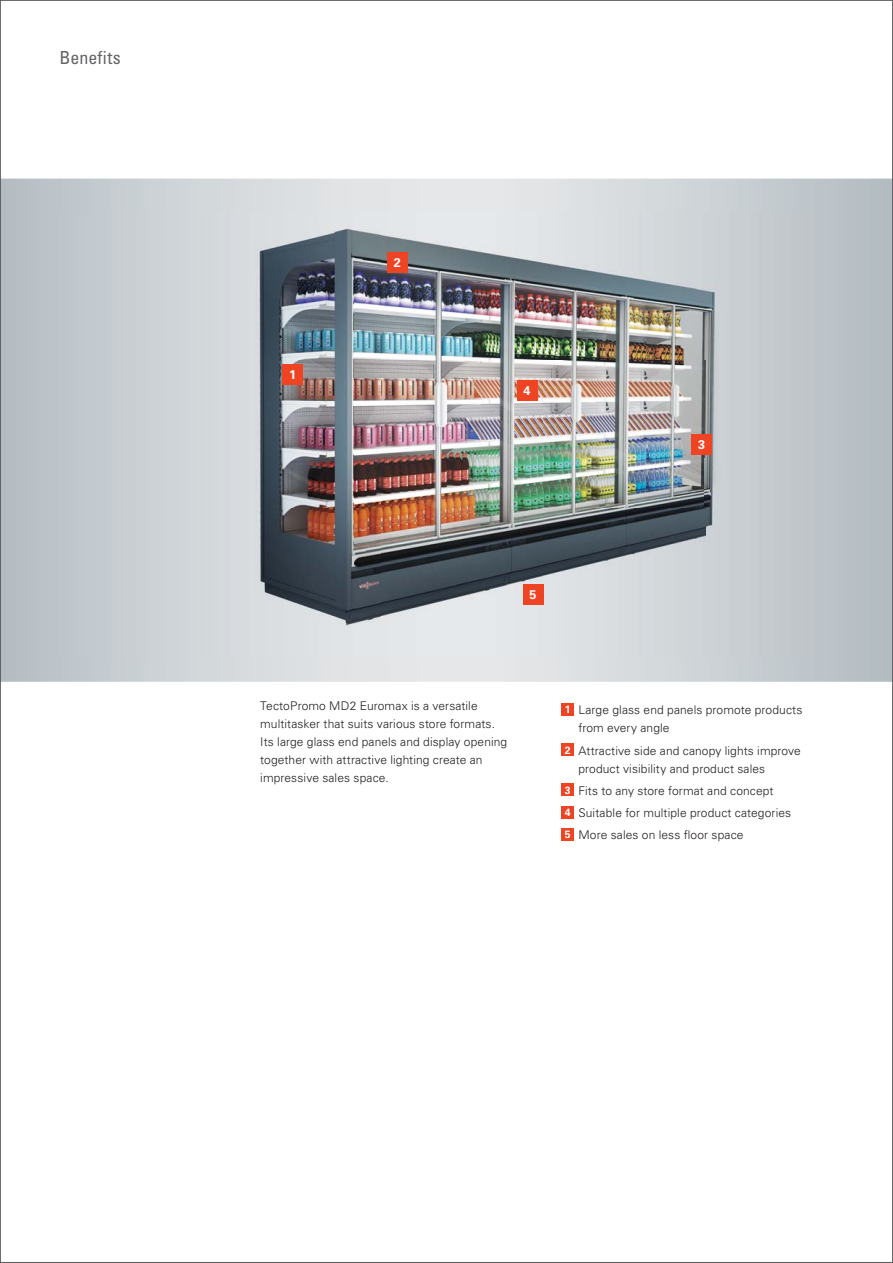
<style>
.page{position:relative;width:893px;height:1263px;background:#fff}
.page>*{position:absolute;margin:0;border:0;box-sizing:border-box;transform-origin:0 0}
.t1{font:condensed 18px "Univers LT Std";letter-spacing:.01em;color:#636466}
.t2{font:700 12.6px "Univers LT Std";color:#fff}
.t3{font:300 12px/18px "Univers LT Std";letter-spacing:.01em;color:#231f20}
.s1{font-family:"Univers LTCYR 65";font-weight:700;font-size:10.5px;color:#fff}
</style>
<div class="page">
<svg style="left:2px;top:179px;width:889px;height:503px;background:#c4cace"></svg>
<img style="left:60px;top:213px;width:752px;height:443px">
<div style="left:282px;top:365px;width:21px;height:20px;background:#ef4423"></div>
<div style="left:387px;top:252px;width:20px;height:20px;background:#ef4423"></div>
<div style="left:691px;top:434px;width:21px;height:21px;background:#ef4423"></div>
<div style="left:523px;top:585px;width:20px;height:20px;background:#ef4423"></div>
<div style="left:561px;top:703px;width:13px;height:13px;background:#ef4423"></div>
<div style="left:561px;top:743px;width:13px;height:13px;background:#ef4423"></div>
<div style="left:561px;top:784px;width:13px;height:12px;background:#ef4423"></div>
<div style="left:561px;top:806px;width:13px;height:13px;background:#ef4423"></div>
<div style="left:561px;top:828px;width:13px;height:13px;background:#ef4423"></div>
<div style="left:517px;top:380px;width:20px;height:21px;background:#ef4423"></div>
<svg style="left:892px;top:0;width:1px;height:1263px"></svg>
<h1 class="t1" style="left:60px;top:49px;width:63px">Benefits</h1>
<p class="t2" style="left:289px;top:369px;width:9px">1</p>
<p class="t2" style="left:394px;top:256px;width:9px">2</p>
<p class="t2" style="left:524px;top:385px;width:9px">4</p>
<p class="t2" style="left:698px;top:439px;width:9px">3</p>
<p class="t2" style="left:529px;top:589px;width:9px">5</p>
<p class="t3" style="left:260px;top:698px;width:249px">TectoPromo MD2 Euromax is a versatile multitasker that suits various store formats.<br>Its large glass end panels and display opening together with attractive lighting create an impressive sales space.</p>
<p class="t3" style="left:578px;top:702px;width:225px;text-indent:-14px"><span class="s1">1</span> Large glass end panels promote products from every angle</p>
<p class="t3" style="left:578px;top:742px;width:224px;text-indent:-14px"><span class="s1">2</span> Attractive side and canopy lights improve product visibility and product sales</p>
<p class="t3" style="left:565px;top:780px;width:228px;line-height:22.2px"><span class="s1">3</span> Fits to any store format and concept<br><span class="s1">4</span> Suitable for multiple product categories<br><span class="s1">5</span> More sales on less floor space</p>
</div>
